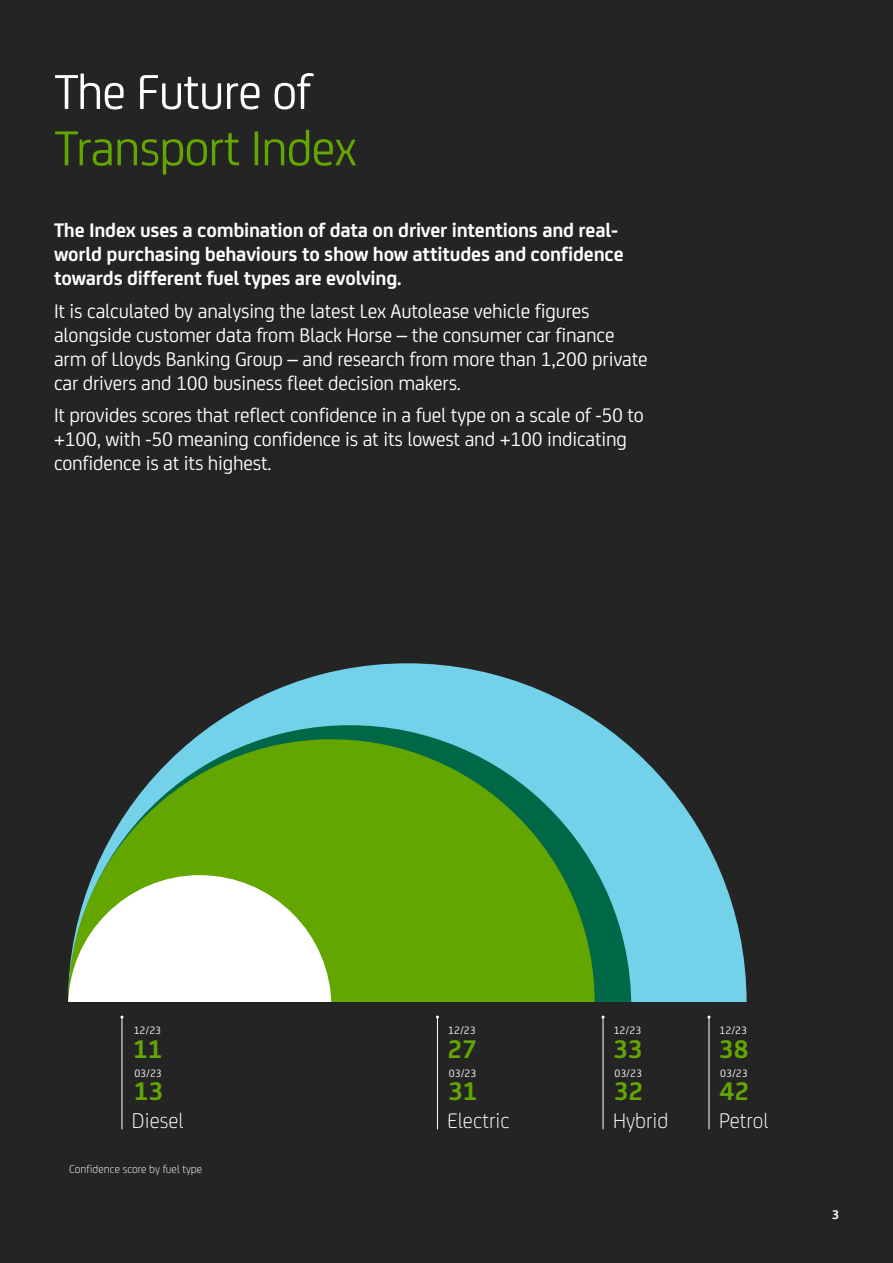
<style>
.page{position:relative;width:893px;height:1263px;background:#242424}
.page>*{position:absolute;margin:0;border:0;box-sizing:border-box;transform-origin:0 0}
.t1{font:52.35px "Lex Joey";letter-spacing:-.02em;color:#63a600}
.t2{font:52.35px "Lex Joey";letter-spacing:-.02em;color:#fff}
.t3{font:700 27.3px "Lex Joey";color:#63a600}
.t4{font:300 22.5px "Lex Joey";color:#fff}
.t5{font:21px/24px "Lex Joey";letter-spacing:-.01em;color:#fff}
.t6{font:700 21px/24px "Lex Joey";letter-spacing:-.01em;color:#fff}
.t7{font:700 13.5px "Lex Joey";color:#fff}
.t8{font:300 12px "Lex Joey";color:#fff}
.t9{font:11.4px "Lex Joey";color:#fff}
</style>
<div class="page">
<svg style="left:212px;top:663px;width:535px;height:339px;fill:#74d1ea"></svg>
<svg style="left:194px;top:725px;width:437px;height:277px;fill:#74d1ea"></svg>
<svg style="left:68px;top:739px;width:527px;height:263px;fill:#63a600"></svg>
<div style="left:68px;top:875px;width:263px;height:263px;background:#fff;border-radius:50%"></div>
<div style="left:53px;top:1002px;width:792px;height:261px;background:#242424"></div>
<hr style="left:122px;top:1017px;width:1px;height:112px;background:#fff">
<hr style="left:437px;top:1017px;width:1px;height:112px;background:#fff">
<hr style="left:603px;top:1017px;width:1px;height:112px;background:#fff">
<hr style="left:709px;top:1017px;width:1px;height:112px;background:#fff">
<h1 class="t2" style="left:54px;top:54px;width:259px">The Future of</h1>
<h1 class="t1" style="left:54px;top:111px;width:304px">Transport Index</h1>
<p class="t6" style="left:54px;top:217px;width:571px">The Index uses a combination of data on driver intentions and real&shy;world purchasing behaviours to show how attitudes and confidence towards different fuel types are evolving.</p>
<p class="t5" style="left:54px;top:298px;width:595px">It is calculated by analysing the latest Lex Autolease vehicle figures alongside customer data from Black Horse – the consumer car finance arm of Lloyds Banking Group – and research from more than 1,200 private car drivers and 100 business fleet decision makers.</p>
<p class="t5" style="left:54px;top:402px;width:591px">It provides scores that reflect confidence in a fuel type on a scale of -50 to +100, with -50 meaning confidence is at its lowest and +100 indicating confidence is at its highest.</p>
<p class="t9" style="left:134px;top:1022px;width:29px">12/23</p>
<p class="t9" style="left:448px;top:1022px;width:29px">12/23</p>
<p class="t9" style="left:614px;top:1022px;width:29px">12/23</p>
<p class="t9" style="left:720px;top:1022px;width:29px">12/23</p>
<h2 class="t3" style="left:133px;top:1028px;width:31px">11</h2>
<h2 class="t3" style="left:447px;top:1028px;width:31px">27</h2>
<h2 class="t3" style="left:613px;top:1028px;width:31px">33</h2>
<h2 class="t3" style="left:719px;top:1028px;width:31px">38</h2>
<p class="t9" style="left:134px;top:1065px;width:29px">03/23</p>
<p class="t9" style="left:449px;top:1065px;width:29px">03/23</p>
<p class="t9" style="left:614px;top:1065px;width:29px">03/23</p>
<p class="t9" style="left:720px;top:1065px;width:29px">03/23</p>
<h2 class="t3" style="left:134px;top:1070px;width:31px">13</h2>
<h2 class="t3" style="left:448px;top:1070px;width:31px">31</h2>
<h2 class="t3" style="left:614px;top:1070px;width:31px">32</h2>
<h2 class="t3" style="left:720px;top:1070px;width:31px">42</h2>
<p class="t4" style="left:132px;top:1105px;width:53px">Diesel</p>
<p class="t4" style="left:447px;top:1105px;width:64px">Electric</p>
<p class="t4" style="left:613px;top:1105px;width:57px">Hybrid</p>
<p class="t4" style="left:719px;top:1105px;width:51px">Petrol</p>
<p class="t8" style="left:69px;top:1161px;width:135px">Confidence score by fuel type</p>
<p class="t7" style="left:832px;top:1204px;width:9px">3</p>
</div>
